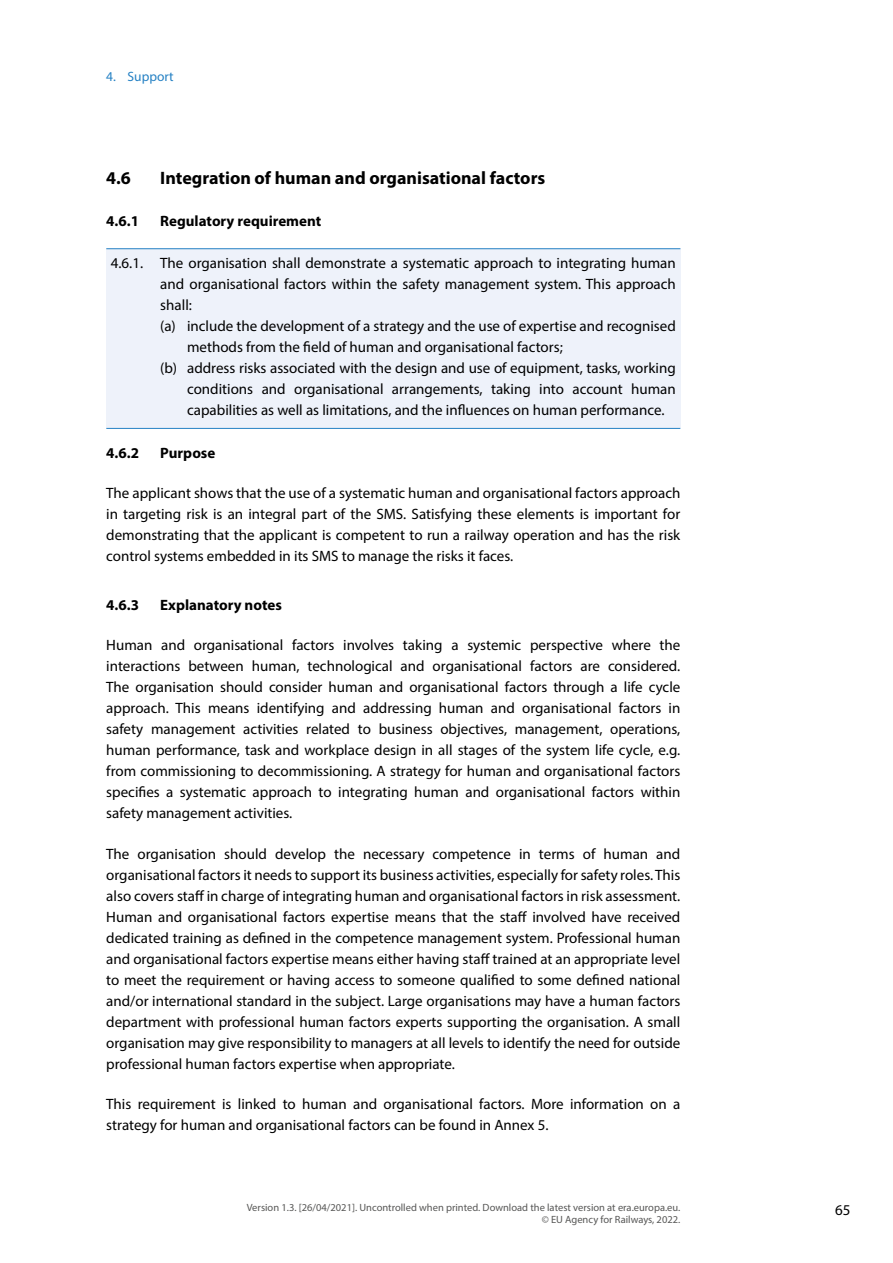
<style>
.page{position:relative;width:893px;height:1263px;background:#fff}
.page>*{position:absolute;margin:0;border:0;box-sizing:border-box;transform-origin:0 0}
.TIT2__level{font:700 18px "Myriad Pro";color:#000}
.body{font:15px/21px "Myriad Pro";color:#000;text-align:justify}
.Box_body_with_rules{font:15px/21px "Myriad Pro";color:#000;text-align:justify}
.TIT3__level{font:700 15px "Myriad Pro";color:#000}
.t1{font:13.5px "Myriad Pro";color:#2581c4}
.t2{font:10.5px/12px "Myriad Pro";color:#575756;text-align:right}
</style>
<div class="page">
<div style="left:106px;top:248px;width:574px;height:180px;background:#eef2fa"></div>
<hr style="left:106px;top:248px;width:574px;height:1px;background:#2581c4">
<hr style="left:106px;top:428px;width:574px;height:1px;background:#2581c4">
<p class="t1" style="left:106px;top:68px;width:69px">4. Support</p>
<h2 class="TIT2__level" style="left:106px;top:166px;width:26px">4.6</h2>
<h2 class="TIT2__level" style="left:160px;top:166px;width:386px">Integration of human and organisational factors</h2>
<p class="TIT3__level" style="left:106px;top:212px;width:34px">4.6.1</p>
<p class="TIT3__level" style="left:160px;top:212px;width:162px">Regulatory requirement</p>
<p class="Box_body_with_rules" style="left:160px;top:252px;width:517px;text-indent:-50px">4.6.1. The organisation shall demonstrate a systematic approach to integrating human and organisational factors within the safety management system. This approach shall:</p>
<p class="body" style="left:187px;top:315px;width:490px;text-indent:-27px">(a) include the development of a strategy and the use of expertise and recognised methods from the field of human and organisational factors;</p>
<p class="body" style="left:187px;top:357px;width:490px;text-indent:-27px">(b) address risks associated with the design and use of equipment, tasks, working conditions and organisational arrangements, taking into account human capabilities as well as limitations, and the influences on human performance.</p>
<p class="TIT3__level" style="left:106px;top:443px;width:34px">4.6.2</p>
<p class="TIT3__level" style="left:160px;top:443px;width:57px">Purpose</p>
<p class="body" style="left:106px;top:482px;width:576px">The applicant shows that the use of a systematic human and organisational factors approach in targeting risk is an integral part of the SMS. Satisfying these elements is important for demonstrating that the applicant is competent to run a railway operation and has the risk control systems embedded in its SMS to manage the risks it faces.</p>
<p class="TIT3__level" style="left:106px;top:595px;width:34px">4.6.3</p>
<p class="TIT3__level" style="left:160px;top:595px;width:123px">Explanatory notes</p>
<p class="body" style="left:106px;top:635px;width:576px">Human and organisational factors involves taking a systemic perspective where the interactions between human, technological and organisational factors are considered.<br>The organisation should consider human and organisational factors through a life cycle approach. This means identifying and addressing human and organisational factors in safety management activities related to business objectives, management, operations, human performance, task and workplace design in all stages of the system life cycle, e.g. from commissioning to decommissioning. A strategy for human and organisational factors specifies a systematic approach to integrating human and organisational factors within safety management activities.</p>
<p class="body" style="left:106px;top:843px;width:576px">The organisation should develop the necessary competence in terms of human and organisational factors it needs to support its business activities, especially for safety roles. This also covers staff in charge of integrating human and organisational factors in risk assessment.<br>Human and organisational factors expertise means that the staff involved have received dedicated training as defined in the competence management system. Professional human and organisational factors expertise means either having staff trained at an appropriate level to meet the requirement or having access to someone qualified to some defined national and/or international standard in the subject. Large organisations may have a human factors department with professional human factors experts supporting the organisation. A small organisation may give responsibility to managers at all levels to identify the need for outside professional human factors expertise when appropriate.</p>
<p class="body" style="left:106px;top:1093px;width:576px">This requirement is linked to human and organisational factors. More information on a strategy for human and organisational factors can be found in Annex 5.</p>
<p class="t2" style="left:247px;top:1201px;width:435px">Version 1.3. [26/04/2021]. Uncontrolled when printed. Download the latest version at era.europa.eu. © EU Agency for Railways, 2022.</p>
<p class="body" style="left:835px;top:1200px;width:17px">65</p>
</div>
